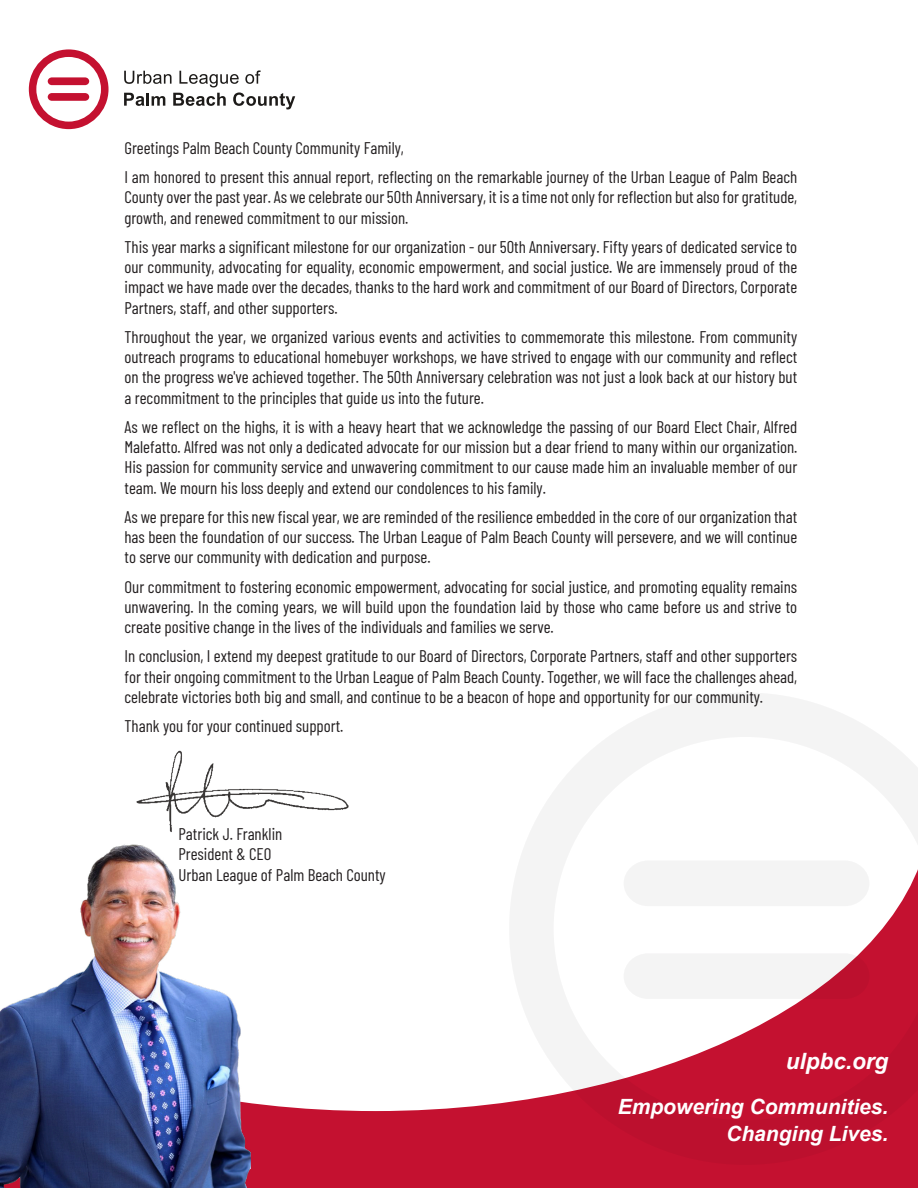
<style>
.page{position:relative;width:918px;height:1188px;background:#fff}
.page>*{position:absolute;margin:0;border:0;box-sizing:border-box;transform-origin:0 0}
.t1{font:italic 700 22.5px "Arial";color:#fff}
.t2{font:italic 700 21px/27.5px "Arial";color:#fff;text-align:right}
.t3{font:16.8px/20.2px "Barlow Condensed";color:#231f20;text-align:justify}
</style>
<div class="page">
<div style="left:251px;top:1102px;width:667px;height:86px;background:#c41130"></div>
<svg style="left:124px;top:70px;width:171px;height:39px"></svg>
<svg style="left:29px;top:49px;width:80px;height:80px"></svg>
<div style="left:48px;top:77px;width:41px;height:8px;background:#c41130;border-radius:4px"></div>
<div style="left:48px;top:93px;width:41px;height:8px;background:#c41130;border-radius:4px"></div>
<img style="left:136px;top:750px;width:213px;height:82px">
<svg style="left:509px;top:693px;width:409px;height:472px"></svg>
<svg style="left:624px;top:953px;width:245px;height:46px"></svg>
<div style="left:624px;top:860px;width:245px;height:46px;background:#f4f4f4"></div>
<img style="left:0;top:844px;width:251px;height:344px">
<p class="t3" style="left:125px;top:133px;width:674px;line-height:29.2px">Greetings Palm Beach County Community Family,<br>I am honored to present this annual report, reflecting on the remarkable journey of the Urban League of Palm Beach</p>
<p class="t3" style="left:125px;top:187px;width:674px">County over the past year. As we celebrate our 50th Anniversary, it is a time not only for reflection but also for gratitude, growth, and renewed commitment to our mission.</p>
<p class="t3" style="left:125px;top:236px;width:674px">This year marks a significant milestone for our organization - our 50th Anniversary. Fifty years of dedicated service to our community, advocating for equality, economic empowerment, and social justice. We are immensely proud of the impact we have made over the decades, thanks to the hard work and commitment of our Board of Directors, Corporate Partners, staff, and other supporters.</p>
<p class="t3" style="left:125px;top:326px;width:674px">Throughout the year, we organized various events and activities to commemorate this milestone. From community outreach programs to educational homebuyer workshops, we have strived to engage with our community and reflect on the progress we've achieved together. The 50th Anniversary celebration was not just a look back at our history but a recommitment to the principles that guide us into the future.</p>
<p class="t3" style="left:125px;top:416px;width:674px">As we reflect on the highs, it is with a heavy heart that we acknowledge the passing of our Board Elect Chair, Alfred Malefatto. Alfred was not only a dedicated advocate for our mission but a dear friend to many within our organization.<br>His passion for community service and unwavering commitment to our cause made him an invaluable member of our team. We mourn his loss deeply and extend our condolences to his family.</p>
<p class="t3" style="left:125px;top:506px;width:674px">As we prepare for this new fiscal year, we are reminded of the resilience embedded in the core of our organization that has been the foundation of our success. The Urban League of Palm Beach County will persevere, and we will continue to serve our community with dedication and purpose.</p>
<p class="t3" style="left:125px;top:576px;width:674px">Our commitment to fostering economic empowerment, advocating for social justice, and promoting equality remains unwavering. In the coming years, we will build upon the foundation laid by those who came before us and strive to create positive change in the lives of the individuals and families we serve.</p>
<p class="t3" style="left:125px;top:646px;width:674px">In conclusion, I extend my deepest gratitude to our Board of Directors, Corporate Partners, staff and other supporters for their ongoing commitment to the Urban League of Palm Beach County. Together, we will face the challenges ahead, celebrate victories both big and small, and continue to be a beacon of hope and opportunity for our community.</p>
<p class="t3" style="left:125px;top:715px;width:220px">Thank you for your continued support.</p>
<p class="t3" style="left:179px;top:823px;width:209px;text-align:left">Patrick J. Franklin<br>President &amp; CEO<br>Urban League of Palm Beach County</p>
<h1 class="t1" style="left:786px;top:1053px;width:104px">ulpbc.org</h1>
<p class="t2" style="left:618px;top:1095px;width:272px">Empowering Communities.<br>Changing Lives.</p>
</div>
